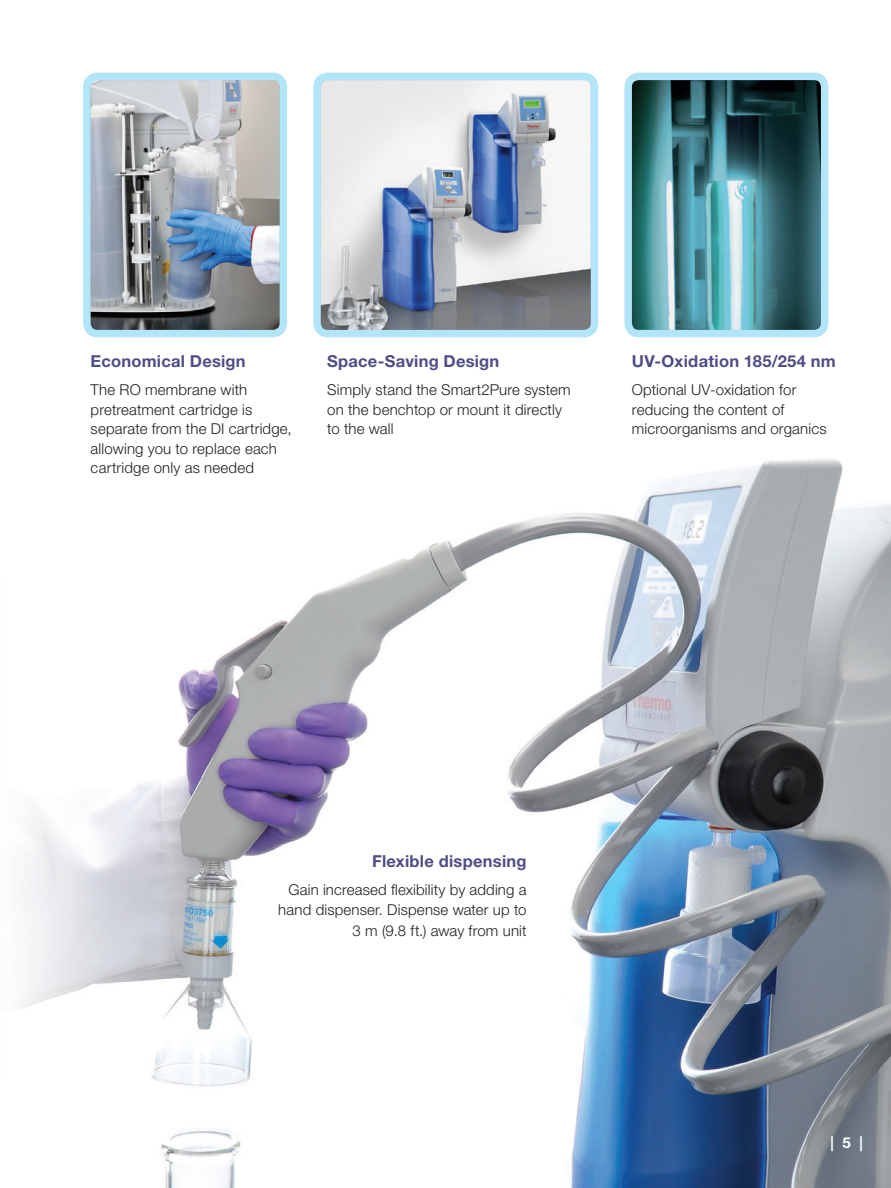
<style>
.page{position:relative;width:891px;height:1188px;background:#fff}
.page>*{position:absolute;margin:0;border:0;box-sizing:border-box;transform-origin:0 0}
.Footnote{font:700 16.5px "Helvetica Neue LT Std";letter-spacing:.015em;color:#504d85}
.Footnote-2{font:300 15px/19.5px "Helvetica Neue LT Std";letter-spacing:.01em;color:#231f20}
.Footnote-3{font:700 15px "Helvetica Neue LT Std";color:#fff}
</style>
<div class="page">
<img style="left:18px;top:201px;width:873px;height:987px">
<img style="left:92px;top:82px;width:186px;height:246px">
<div style="left:83px;top:73px;width:204px;height:264px;border:8px solid #00a9e8;border-radius:10px"></div>
<img style="left:322px;top:82px;width:267px;height:246px">
<div style="left:313px;top:73px;width:285px;height:264px;border:8px solid #00a9e8;border-radius:10px"></div>
<img style="left:633px;top:82px;width:186px;height:246px">
<div style="left:624px;top:73px;width:204px;height:264px;border:8px solid #00a9e8;border-radius:10px"></div>
<p class="Footnote" style="left:91px;top:351px;width:157px">Economical Design</p>
<p class="Footnote-2" style="left:91px;top:380px;width:203px">The RO membrane with pretreatment cartridge is separate from the DI cartridge, allowing you to replace each cartridge only as needed</p>
<p class="Footnote" style="left:327px;top:351px;width:174px">Space-Saving Design</p>
<p class="Footnote-2" style="left:327px;top:380px;width:245px">Simply stand the Smart2Pure system on the benchtop or mount it directly to the wall</p>
<p class="Footnote" style="left:632px;top:351px;width:205px">UV-Oxidation 185/254 nm</p>
<p class="Footnote-2" style="left:632px;top:380px;width:196px">Optional UV-oxidation for reducing the content of microorganisms and organics</p>
<p class="Footnote" style="left:372px;top:851px;width:156px">Flexible dispensing</p>
<p class="Footnote-2" style="left:278px;top:880px;width:250px;text-align:right">Gain increased flexibility by adding a hand dispenser. Dispense water up to</p>
<p class="Footnote-2" style="left:353px;top:920px;width:176px">3 m (9.8 ft.) away from unit</p>
<p class="Footnote-3" style="left:831px;top:1133px;width:34px">| 5 |</p>
</div>
